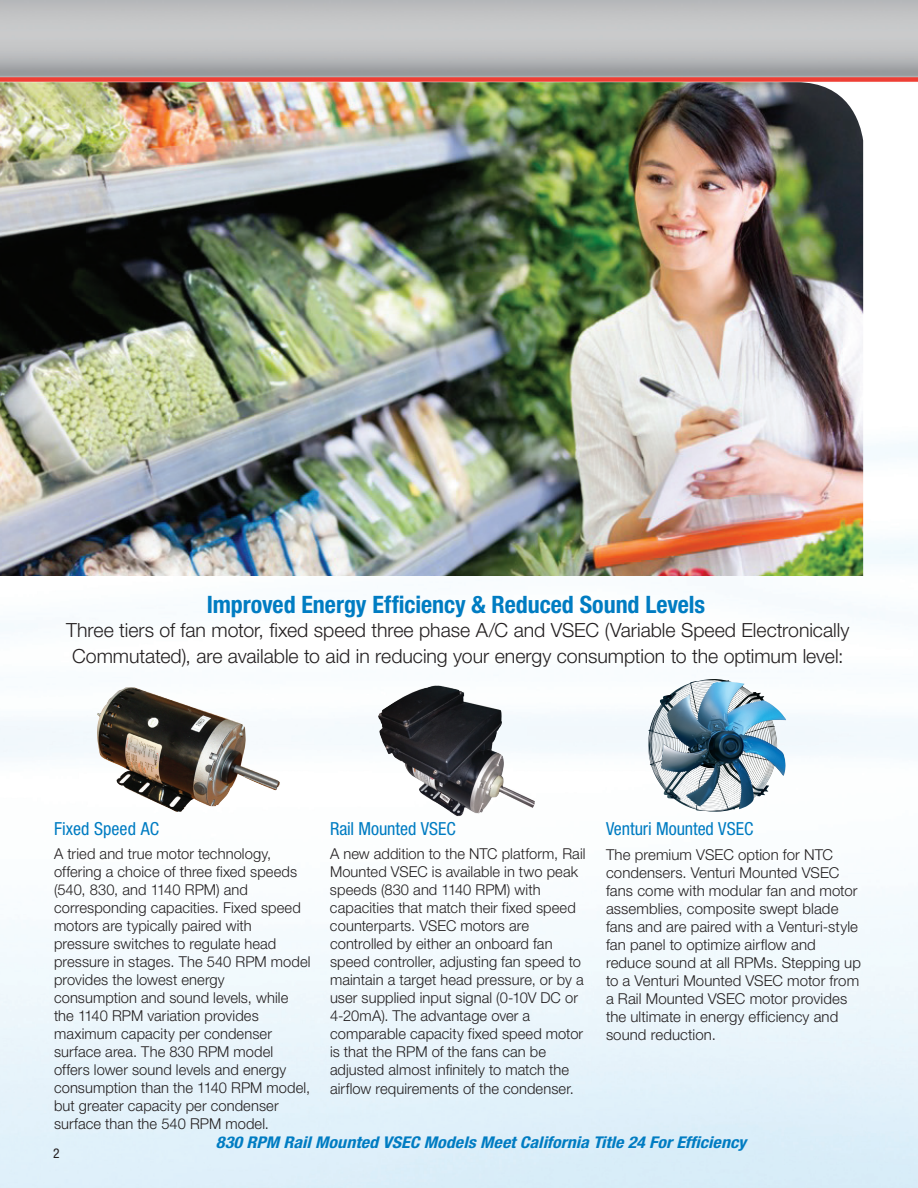
<style>
.page{position:relative;width:918px;height:1188px;background:#fff}
.page>*{position:absolute;margin:0;border:0;box-sizing:border-box;transform-origin:0 0}
.t1{font:700 condensed 24px "Helvetica Neue";color:#007cc2}
.t2{font:300 19.5px/25.5px "Helvetica Neue";color:#231f20;text-align:center}
.t3{font:condensed 18px "Helvetica Neue";color:#007cc2}
.t4{font:italic 700 condensed 16.2px "Helvetica Neue";letter-spacing:.005em;color:#007cc2;scale:1.11 1}
.t5{font:300 15px/18px "Helvetica Neue";letter-spacing:.005em;color:#231f20}
.t6{font:condensed 13.5px "Helvetica Neue";color:#231f20}
</style>
<div class="page">
<img style="left:0;top:0;width:918px;height:1188px">
<img style="left:0;top:82px;width:863px;height:494px">
<hr style="left:917px;top:101px;width:1px;height:121px;background:#01529a">
<img style="left:378px;top:685px;width:157px;height:131px">
<img style="left:95px;top:687px;width:190px;height:125px">
<img style="left:648px;top:679px;width:138px;height:133px">
<h1 class="t1" style="left:207px;top:590px;width:500px">Improved Energy Efficiency &amp; Reduced Sound Levels</h1>
<h2 class="t2" style="left:66px;top:617px;width:785px">Three tiers of fan motor, fixed speed three phase A/C and VSEC (Variable Speed Electronically<br>Commutated), are available to aid in reducing your energy consumption to the optimum level:</h2>
<p class="t3" style="left:54px;top:818px;width:107px">Fixed Speed AC</p>
<p class="t5" style="left:54px;top:844px;width:258px">A tried and true motor technology, offering a choice of three fixed speeds (540, 830, and 1140 RPM) and corresponding capacities. Fixed speed motors are typically paired with pressure switches to regulate head pressure in stages. The 540 RPM model provides the lowest energy consumption and sound levels, while the 1140 RPM variation provides maximum capacity per condenser surface area. The 830 RPM model offers lower sound levels and energy consumption than the 1140 RPM model, but greater capacity per condenser surface than the 540 RPM model.</p>
<p class="t3" style="left:330px;top:818px;width:127px">Rail Mounted VSEC</p>
<p class="t5" style="left:330px;top:844px;width:257px">A new addition to the NTC platform, Rail Mounted VSEC is available in two peak speeds (830 and 1140 RPM) with capacities that match their fixed speed counterparts. VSEC motors are controlled by either an onboard fan speed controller, adjusting fan speed to maintain a target head pressure, or by a user supplied input signal (0-10V DC or 4-20mA). The advantage over a comparable capacity fixed speed motor is that the RPM of the fans can be adjusted almost infinitely to match the airflow requirements of the condenser.</p>
<p class="t3" style="left:606px;top:818px;width:149px">Venturi Mounted VSEC</p>
<p class="t5" style="left:606px;top:845px;width:257px">The premium VSEC option for NTC condensers. Venturi Mounted VSEC fans come with modular fan and motor assemblies, composite swept blade fans and are paired with a Venturi-style fan panel to optimize airflow and reduce sound at all RPMs. Stepping up to a Venturi Mounted VSEC motor from a Rail Mounted VSEC motor provides the ultimate in energy efficiency and sound reduction.</p>
<p class="t6" style="left:53px;top:1145px;width:8px">2</p>
<p class="t4" style="left:216px;top:1132px;width:479px">830 RPM Rail Mounted VSEC Models Meet California Title 24 For Efficiency</p>
</div>
